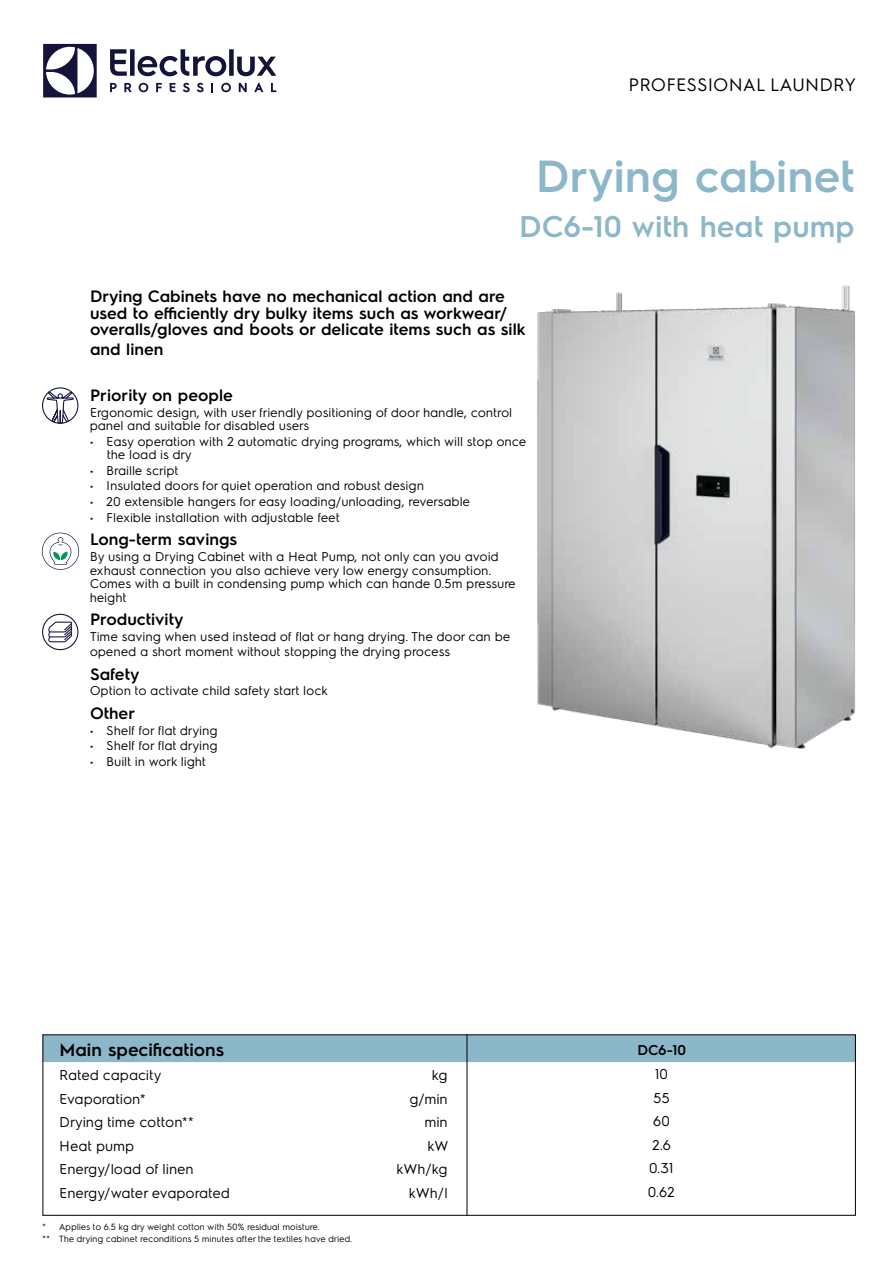
<style>
.page{position:relative;width:893px;height:1263px;background:#fff}
.page>*{position:absolute;margin:0;border:0;box-sizing:border-box;transform-origin:0 0}
.t1{font:600 45px "Electrolux Sans";color:#8cb7c9}
.t2{font:600 30px "Electrolux Sans";color:#8cb7c9}
.t3{font:18px "Electrolux Sans";color:#000}
.t4{font:600 18px "Electrolux Sans";color:#000}
.t5{font:600 16.5px/16.5px "Electrolux Sans";color:#000}
.t6{font:14.25px/23.5px "Electrolux Sans";color:#000;text-align:center}
.t7{font:600 14.25px "Electrolux Sans";color:#000}
.t8{font:12.75px/13.5px "Electrolux Sans";color:#000}
.t9{font:9px/12.5px "Electrolux Sans";color:#000}
</style>
<div class="page">
<svg style="left:43px;top:44px;width:54px;height:53px"></svg>
<svg style="left:110px;top:49px;width:166px;height:27px"></svg>
<svg style="left:271px;top:83px;width:5px;height:9px"></svg>
<svg style="left:221px;top:83px;width:10px;height:9px"></svg>
<svg style="left:211px;top:83px;width:2px;height:9px"></svg>
<svg style="left:197px;top:83px;width:7px;height:9px"></svg>
<svg style="left:183px;top:83px;width:7px;height:9px"></svg>
<svg style="left:170px;top:83px;width:6px;height:9px"></svg>
<svg style="left:156px;top:83px;width:6px;height:9px"></svg>
<svg style="left:139px;top:83px;width:9px;height:9px"></svg>
<svg style="left:124px;top:83px;width:8px;height:9px"></svg>
<svg style="left:110px;top:83px;width:7px;height:9px"></svg>
<svg style="left:254px;top:83px;width:9px;height:9px"></svg>
<svg style="left:239px;top:83px;width:8px;height:9px"></svg>
<img style="left:537px;top:285px;width:318px;height:464px">
<div style="left:45px;top:1036px;width:809px;height:26px;background:#8cb7c9"></div>
<div style="left:43px;top:1034px;width:813px;height:182px;border:1px solid #000"></div>
<hr style="left:467px;top:1034px;width:1px;height:182px;background:#000">
<svg style="left:46px;top:390px;width:28px;height:34px"></svg>
<div style="left:42px;top:387px;width:36px;height:37px;border:1px solid #14133b;border-radius:50%"></div>
<svg style="left:42px;top:533px;width:37px;height:37px"></svg>
<div style="left:42px;top:614px;width:36px;height:36px;border:1px solid #14133b;border-radius:50%"></div>
<svg style="left:48px;top:622px;width:24px;height:20px"></svg>
<h3 class="t3" style="left:629px;top:72px;width:229px">PROFESSIONAL LAUNDRY</h3>
<h1 class="t1" style="left:536px;top:144px;width:320px">Drying cabinet</h1>
<h2 class="t2" style="left:519px;top:205px;width:337px">DC6-10 with heat pump</h2>
<p class="t5" style="left:90px;top:287px;width:437px">Drying Cabinets have no mechanical action and are used to efficiently dry bulky items such as workwear/ overalls/gloves and boots or delicate items such as silk</p>
<p class="t5" style="left:90px;top:340px;width:75px">and linen</p>
<p class="t5" style="left:90px;top:386px;width:144px">Priority on people</p>
<p class="t8" style="left:90px;top:404px;width:424px">Ergonomic design, with user friendly positioning of door handle, control panel and suitable for disabled users</p>
<p class="t8" style="left:107px;top:434px;width:421px;text-indent:-17px">• Easy operation with 2 automatic drying programs, which will stop once the load is dry</p>
<p class="t8" style="left:90px;top:463px;width:90px">• Braille script</p>
<p class="t8" style="left:90px;top:478px;width:336px">• Insulated doors for quiet operation and robust design</p>
<p class="t8" style="left:90px;top:494px;width:382px">• 20 extensible hangers for easy loading/unloading, reversable</p>
<p class="t8" style="left:90px;top:510px;width:252px">• Flexible installation with adjustable feet</p>
<p class="t5" style="left:90px;top:530px;width:149px">Long-term savings</p>
<p class="t8" style="left:90px;top:549px;width:428px">By using a Drying Cabinet with a Heat Pump, not only can you avoid exhaust connection you also achieve very low energy consumption.<br>Comes with a built in condensing pump which can hande 0.5m pressure height</p>
<p class="t5" style="left:90px;top:610px;width:95px">Productivity</p>
<p class="t8" style="left:90px;top:628px;width:422px;line-height:15px">Time saving when used instead of flat or hang drying. The door can be opened a short moment without stopping the drying process</p>
<p class="t5" style="left:90px;top:664px;width:51px">Safety</p>
<p class="t8" style="left:90px;top:683px;width:240px">Option to activate child safety start lock</p>
<p class="t5" style="left:90px;top:704px;width:47px">Other</p>
<p class="t8" style="left:90px;top:723px;width:129px">• Shelf for flat drying</p>
<p class="t8" style="left:90px;top:738px;width:129px">• Shelf for flat drying</p>
<p class="t8" style="left:90px;top:754px;width:118px">• Built in work light</p>
<h3 class="t4" style="left:60px;top:1037px;width:166px">Main specifications</h3>
<p class="t6" style="left:60px;top:1062px;width:104px">Rated capacity</p>
<p class="t6" style="left:432px;top:1062px;width:17px">kg</p>
<p class="t6" style="left:60px;top:1086px;width:88px">Evaporation*</p>
<p class="t6" style="left:410px;top:1086px;width:40px">g/min</p>
<p class="t6" style="left:60px;top:1109px;width:136px">Drying time cotton**</p>
<p class="t6" style="left:425px;top:1109px;width:25px">min</p>
<p class="t6" style="left:60px;top:1133px;width:76px">Heat pump</p>
<p class="t6" style="left:428px;top:1133px;width:22px">kW</p>
<p class="t6" style="left:60px;top:1156px;width:136px">Energy/load of linen</p>
<p class="t6" style="left:397px;top:1156px;width:53px">kWh/kg</p>
<p class="t6" style="left:60px;top:1180px;width:172px">Energy/water evaporated</p>
<p class="t6" style="left:409px;top:1180px;width:40px">kWh/l</p>
<p class="t9" style="left:43px;top:1220px;width:311px">* Applies to 6.5 kg dry weight cotton with 50% residual moisture.<br>** The drying cabinet reconditions 5 minutes after the textiles have dried.</p>
<p class="t7" style="left:637px;top:1040px;width:50px">DC6-10</p>
<p class="t6" style="left:648px;top:1061px;width:28px">10<br>55<br>60<br>2.6<br>0.31<br>0.62</p>
</div>
